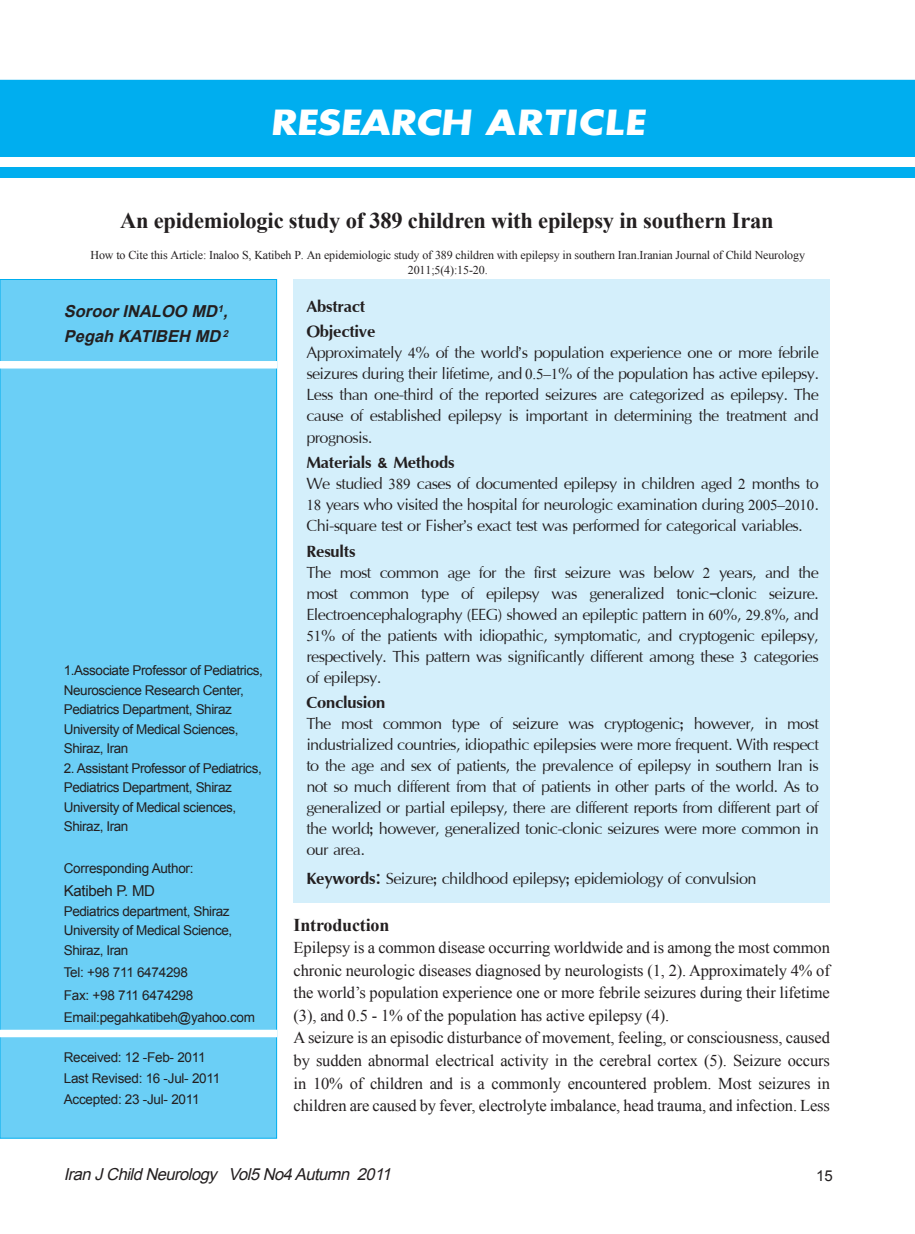
<style>
.page{position:relative;width:915px;height:1234px;background:#fff}
.page>*{position:absolute;margin:0;border:0;box-sizing:border-box;transform-origin:0 0}
.t1{font:700 37.8px "Aharoni";color:#fff;scale:1.15 1}
.t2{font:25.5px/21px "Iris UPC";letter-spacing:-.025em;color:#231f20;text-align:justify}
.t3{font:25.5px "Iris UPC Bold";letter-spacing:-.01em;color:#231f20}
.t4{font:700 22.5px "Times New Roman";letter-spacing:-.01em;color:#231f20}
.t5{font:700 18px "Times New Roman";letter-spacing:-.01em;color:#231f20}
.t6{font:16.5px/22.5px "Times New Roman";letter-spacing:-.01em;color:#231f20;text-align:justify}
.t7{font:italic 16.5px "Arial";color:#231f20}
.t8{font:italic 700 16.5px "Arial";color:#231f20}
.t9{font:15px "Arial";letter-spacing:-.02em;color:#231f20}
.t10{font:13.5px/19.5px "Arial";letter-spacing:-.03em;color:#231f20}
.t11{font:12px/15px "Times New Roman";letter-spacing:-.01em;color:#231f20;text-align:center}
.s1{font-family:"Times New Roman";font-size:15px}
.s2{font-family:"Iris UPC Bold"}
</style>
<div class="page">
<div style="left:293px;top:279px;width:536px;height:623px;background:#d4effb"></div>
<div style="left:0;top:279px;width:276px;height:858px;background:#6bcff6"></div>
<div style="left:0;top:361px;width:277px;height:7px;background:#fff"></div>
<div style="left:0;top:80px;width:914px;height:76px;background:#00aeef"></div>
<div style="left:0;top:167px;width:914px;height:10px;background:#00aeef"></div>
<div style="left:0;top:1029px;width:277px;height:7px;background:#fff"></div>
<p class="t1" style="left:269px;top:107px;width:331px">RESEARCH ARTICLE</p>
<p class="t4" style="left:120px;top:205px;width:655px">An epidemiologic study of 389 children with epilepsy in southern Iran</p>
<p class="t11" style="left:90px;top:247px;width:715px">How to Cite this Article: Inaloo S, Katibeh P. An epidemiologic study of 389 children with epilepsy in southern Iran.Iranian Journal of Child Neurology<br>2011;5(4):15-20.</p>
<p class="t8" style="left:64px;top:301px;width:170px">SoroorINALOO MD<sup>1</sup>,</p>
<p class="t8" style="left:64px;top:325px;width:168px">Pegah KATIBEH MD<sup>2</sup></p>
<p class="t10" style="left:64px;top:660px;width:200px">1.Associate Professor of Pediatrics,<br>Neuroscience Research Center,<br>Pediatrics Department, Shiraz<br>University of Medical Sciences,<br>Shiraz, Iran</p>
<p class="t10" style="left:64px;top:758px;width:199px">2. Assistant Professor of Pediatrics,<br>Pediatrics Department, Shiraz<br>University of Medical sciences,<br>Shiraz, Iran</p>
<p class="t10" style="left:64px;top:858px;width:131px">Corresponding Author:</p>
<p class="t9" style="left:64px;top:880px;width:93px">Katibeh P. MD</p>
<p class="t10" style="left:64px;top:900px;width:170px">Pediatrics department, Shiraz<br>University of Medical Science,<br>Shiraz, Iran</p>
<p class="t10" style="left:64px;top:962px;width:126px">Tel: +98 711 6474298</p>
<p class="t10" style="left:64px;top:984px;width:131px">Fax: +98 711 6474298</p>
<p class="t10" style="left:64px;top:1007px;width:192px">Email:pegahkatibeh@yahoo.com</p>
<p class="t10" style="left:64px;top:1047px;width:143px">Received: 12 -Feb- 2011</p>
<p class="t10" style="left:64px;top:1068px;width:158px">Last Revised: 16 -Jul- 2011</p>
<p class="t10" style="left:64px;top:1089px;width:137px">Accepted: 23 -Jul- 2011</p>
<p class="t3" style="left:306px;top:290px;width:60px">Abstract</p>
<p class="t3" style="left:306px;top:316px;width:70px">Objective</p>
<p class="t2" style="left:306px;top:342px;width:514px">Approximately <span class="s1">4</span>% of the world’s population experience one or more febrile seizures during their lifetime, and <span class="s1">0.5–1</span>% of the population has active epilepsy.<br>Less than one-third of the reported seizures are categorized as epilepsy. The cause of established epilepsy is important in determining the treatment and prognosis.</p>
<p class="t3" style="left:306px;top:446px;width:150px">Materials &amp; Methods</p>
<p class="t2" style="left:306px;top:473px;width:514px">We studied <span class="s1">389</span> cases of documented epilepsy in children aged <span class="s1">2</span> months to <span class="s1">18</span> years who visited the hospital for neurologic examination during <span class="s1">2005–2010</span>.<br>Chi-square test or Fisher’s exact test was performed for categorical variables.</p>
<p class="t3" style="left:306px;top:535px;width:51px">Results</p>
<p class="t2" style="left:306px;top:561px;width:514px">The most common age for the first seizure was below <span class="s1">2</span> years, and the most common type of epilepsy was generalized tonic–clonic seizure.<br>Electroencephalography (EEG) showed an epileptic pattern in <span class="s1">60</span>%, <span class="s1">29.8</span>%, and <span class="s1">51</span>% of the patients with idiopathic, symptomatic, and cryptogenic epilepsy, respectively. This pattern was significantly different among these <span class="s1">3</span> categories of epilepsy.</p>
<p class="t3" style="left:306px;top:686px;width:80px">Conclusion</p>
<p class="t2" style="left:306px;top:713px;width:514px">The most common type of seizure was cryptogenic; however, in most industrialized countries, idiopathic epilepsies were more frequent. With respect to the age and sex of patients, the prevalence of epilepsy in southern Iran is not so much different from that of patients in other parts of the world. As to generalized or partial epilepsy, there are different reports from different part of the world; however, generalized tonic-clonic seizures were more common in our area.</p>
<p class="t2" style="left:306px;top:867px;width:451px"><span class="s2">Keywords:</span> Seizure; childhood epilepsy; epidemiology of convulsion</p>
<p class="t5" style="left:293px;top:912px;width:97px">Introduction</p>
<p class="t6" style="left:293px;top:936px;width:537px">Epilepsy is a common disease occurring worldwide and is among the most common chronic neurologic diseases diagnosed by neurologists (1, 2). Approximately 4% of the world’s population experience one or more febrile seizures during their lifetime (3), and 0.5 - 1% of the population has active epilepsy (4).</p>
<p class="t6" style="left:293px;top:1026px;width:537px">A seizure is an episodic disturbance of movement, feeling, or consciousness, caused by sudden abnormal electrical activity in the cerebral cortex (5). Seizure occurs in 10% of children and is a commonly encountered problem. Most seizures in children are caused by fever, electrolyte imbalance, head trauma, and infection. Less</p>
<p class="t7" style="left:64px;top:1162px;width:333px">IranJChildNeurology Vol5No4Autumn 2011</p>
<p class="t9" style="left:816px;top:1165px;width:18px">15</p>
</div>
